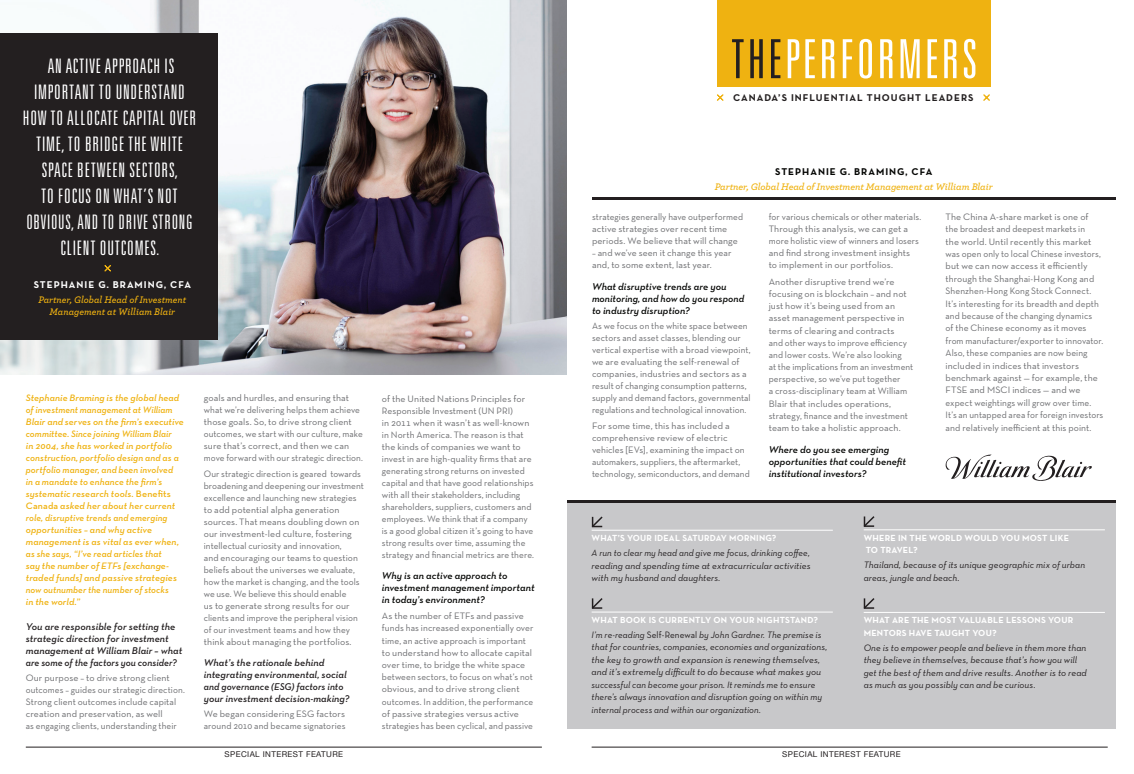
<style>
.page{position:relative;width:1134px;height:774px;background:#fff}
.page>*{position:absolute;margin:0;border:0;box-sizing:border-box;transform-origin:0 0}
.t1{font:300 ultra-condensed 54px "Univers";letter-spacing:.05em;color:#fff}
.t2{font:300 ultra-condensed 20px/26px "Univers";letter-spacing:.04em;color:#fff;text-align:center}
.t3{font:italic 600 10px/12px "Neutra Text TF";letter-spacing:.01em;color:#231f20}
.t4{font:italic 600 10px/12px "Neutra Text TF";letter-spacing:.01em;color:#040503}
.t5{font:italic 600 10px/15px "Archer Pro";letter-spacing:-.01em;color:#efb211;text-align:center}
.t6{font:10px "Neutra Text TF Bold SC";letter-spacing:.1em;color:#231f20}
.t7{font:10px "Neutra Text TF Bold SC";letter-spacing:.1em;color:#040503}
.t8{font:9.5px/12px "Neutra Text TF";letter-spacing:.005em;color:#6c6d70}
.t9{font:italic 9.5px/12.5px "Neutra Text TF";letter-spacing:.01em;color:#231f20}
.t10{font:italic 600 9.5px/12px "Neutra Text TF";letter-spacing:.01em;color:#efb211}
.t11{font:700 9px/12.5px "Neutra Text TF";letter-spacing:.025em;color:#fff}
.t12{font:8px "Helvetica Neue";letter-spacing:.05em;color:#231f20}
.s1{font-family:"Neutra Text TF Bold SC";font-weight:400;font-style:normal;color:#fff}
.s2{font-style:normal}
.s3{color:#231f20}
</style>
<div class="page">
<div style="left:717px;top:0;width:273px;height:87px;background:#efb211"></div>
<svg style="left:983px;top:94px;width:7px;height:7px"></svg>
<svg style="left:717px;top:94px;width:7px;height:7px"></svg>
<img style="left:0;top:0;width:567px;height:374px">
<hr style="left:26px;top:747px;width:516px;height:1px;background:#231f20">
<hr style="left:592px;top:747px;width:516px;height:1px;background:#231f20">
<div style="left:0;top:33px;width:218px;height:306px;background:#231f20"></div>
<svg style="left:104px;top:265px;width:7px;height:7px"></svg>
<hr style="left:592px;top:197px;width:524px;height:2px;background:#231f20">
<svg style="left:945px;top:454px;width:147px;height:27px"></svg>
<div style="left:567px;top:500px;width:549px;height:229px;background:#c8c8ca"></div>
<hr style="left:567px;top:500px;width:549px;height:3px;background:#231f20">
<hr style="left:592px;top:530px;width:241px;height:1px;background:#fff">
<hr style="left:592px;top:612px;width:241px;height:1px;background:#fff">
<svg style="left:591px;top:516px;width:12px;height:12px"></svg>
<svg style="left:591px;top:598px;width:12px;height:11px"></svg>
<svg style="left:863px;top:516px;width:12px;height:11px"></svg>
<svg style="left:863px;top:598px;width:12px;height:11px"></svg>
<hr style="left:864px;top:530px;width:241px;height:1px;background:#fff">
<hr style="left:864px;top:612px;width:241px;height:1px;background:#fff">
<p class="t2" style="left:23px;top:53px;width:175px">AN ACTIVE APPROACH IS<br>IMPORTANT TO UNDERSTAND<br>HOW TO ALLOCATE CAPITAL OVER<br>TIME, TO BRIDGE THE WHITE<br>SPACE BETWEEN SECTORS,<br>TO FOCUS ON WHAT’S NOT<br>OBVIOUS, AND TO DRIVE STRONG<br>CLIENT OUTCOMES.</p>
<p class="t5" style="left:34px;top:277px;width:159px"><span class="s1">STEPHANIE G. BRAMING, CFA<br></span>Partner, Global Head of Investment</p>
<p class="t5" style="left:50px;top:304px;width:127px">Management at William Blair</p>
<p class="t10" style="left:26px;top:392px;width:160px">Stephanie Braming is the global head of investment management at William Blair and serves on the firm’s executive committee. Since joining William Blair<br>in 2004, she has worked in portfolio construction, portfolio design and as a portfolio manager, and been involved<br>in a mandate to enhance the firm’s systematic research tools. <span class="s2">Benefits Canada</span> asked her about her current role, disruptive trends and emerging opportunities – and why active management is as vital as ever when, as she says, “I’ve read articles that<br>say the number of ETFs [exchange&shy;traded funds] and passive strategies now outnumber the number of stocks<br>in the world.”</p>
<p class="t3" style="left:26px;top:621px;width:158px">You are responsible for setting the strategic direction for investment management at William Blair – what are some of the factors you consider?</p>
<p class="t8" style="left:26px;top:672px;width:161px">Our purpose – to drive strong client outcomes – guides our strategic direction.<br>Strong client outcomes include capital creation and preservation, as well<br>as engaging clients, understanding their</p>
<p class="t1" style="left:731px;top:31px;width:248px"><span class="s3">THE</span>PERFORMERS</p>
<p class="t6" style="left:733px;top:91px;width:242px">CANADA’S INFLUENTIAL THOUGHT LEADERS</p>
<p class="t8" style="left:204px;top:391px;width:161px">goals and hurdles, and ensuring that what we’re delivering helps them achieve those goals. So, to drive strong client outcomes, we start with our culture, make sure that’s correct, and then we can move forward with our strategic direction.</p>
<p class="t8" style="left:204px;top:468px;width:162px">Our strategic direction is geared towards broadening and deepening our investment excellence and launching new strategies to add potential alpha generation sources. That means doubling down on our investment-led culture, fostering intellectual curiosity and innovation,<br>and encouraging our teams to question beliefs about the universes we evaluate, how the market is changing, and the tools we use. We believe this should enable<br>us to generate strong results for our clients and improve the peripheral vision of our investment teams and how they think about managing the portfolios.</p>
<p class="t3" style="left:204px;top:657px;width:147px">What’s the rationale behind integrating environmental, social and governance (ESG) factors into your investment decision-making?</p>
<p class="t8" style="left:204px;top:708px;width:143px">We began considering ESG factors around 2010 and became signatories</p>
<p class="t8" style="left:382px;top:392px;width:154px">of the United Nations Principles for Responsible Investment (UN PRI)<br>in 2011 when it wasn’t as well-known in North America. The reason is that the kinds of companies we want to invest in are high-quality firms that are generating strong returns on invested capital and that have good relationships with all their stakeholders, including shareholders, suppliers, customers and employees. We think that if a company is a good global citizen it’s going to have strong results over time, assuming the strategy and financial metrics are there.</p>
<p class="t4" style="left:382px;top:570px;width:154px">Why is an active approach to investment management important in today’s environment?</p>
<p class="t8" style="left:382px;top:610px;width:153px">As the number of ETFs and passive funds has increased exponentially over time, an active approach is important to understand how to allocate capital over time, to bridge the white space between sectors, to focus on what’s not obvious, and to drive strong client outcomes. In addition, the performance of passive strategies versus active strategies has been cyclical, and passive</p>
<p class="t7" style="left:775px;top:166px;width:159px">STEPHANIE G. BRAMING, CFA</p>
<p class="t5" style="left:715px;top:179px;width:280px">Partner, Global Head of Investment Management at William Blair</p>
<p class="t8" style="left:592px;top:210px;width:153px">strategies generally have outperformed active strategies over recent time periods. We believe that will change</p>
<p class="t8" style="left:592px;top:246px;width:141px">– and we’ve seen it change this year and, to some extent, last year.</p>
<p class="t4" style="left:592px;top:280px;width:154px">What disruptive trends are you monitoring, and how do you respond to industry disruption?</p>
<p class="t8" style="left:592px;top:319px;width:160px">As we focus on the white space between sectors and asset classes, blending our vertical expertise with a broad viewpoint, we are evaluating the self-renewal of companies, industries and sectors as a result of changing consumption patterns, supply and demand factors, governmental regulations and technological innovation.</p>
<p class="t8" style="left:592px;top:420px;width:159px">For some time, this has included a comprehensive review of electric vehicles [EVs], examining the impact on automakers, suppliers, the aftermarket, technology, semiconductors, and demand</p>
<p class="t8" style="left:769px;top:210px;width:154px">for various chemicals or other materials.<br>Through this analysis, we can get a more holistic view of winners and losers and find strong investment insights<br>to implement in our portfolios.</p>
<p class="t8" style="left:769px;top:276px;width:146px">Another disruptive trend we’re focusing on is blockchain – and not just how it’s being used from an asset management perspective in terms of clearing and contracts<br>and other ways to improve efficiency and lower costs. We’re also looking<br>at the implications from an investment perspective, so we’ve put together<br>a cross-disciplinary team at William Blair that includes operations, strategy, finance and the investment team to take a holistic approach.</p>
<p class="t4" style="left:769px;top:443px;width:139px">Where do you see emerging opportunities that could benefit institutional investors?</p>
<p class="t8" style="left:946px;top:210px;width:159px;line-height:12.4px">The China A-share market is one of the broadest and deepest markets in<br>the world. Until recently this market was open only to local Chinese investors, but we can now access it efficiently through the Shanghai-Hong Kong and Shenzhen-Hong Kong Stock Connect.<br>It’s interesting for its breadth and depth and because of the changing dynamics<br>of the Chinese economy as it moves from manufacturer/exporter to innovator.<br>Also, these companies are now being included in indices that investors benchmark against — for example, the FTSE and MSCI indices — and we expect weightings will grow over time.<br>It’s an untapped area for foreign investors and relatively inefficient at this point.</p>
<p class="t11" style="left:592px;top:532px;width:186px">WHAT’S YOUR IDEAL SATURDAY MORNING?</p>
<p class="t9" style="left:592px;top:546px;width:221px;text-align:justify">A run to clear my head and give me focus, drinking coffee, reading and spending time at extracurricular activities with my husband and daughters.</p>
<p class="t11" style="left:592px;top:614px;width:228px">WHAT BOOK IS CURRENTLY ON YOUR NIGHTSTAND?</p>
<p class="t9" style="left:592px;top:628px;width:237px">I’m re-reading <span class="s2">Self-Renewal</span> by John Gardner. The premise is that for countries, companies, economies and organizations, the key to growth and expansion is renewing themselves, and it’s extremely difficult to do because what makes you successful can become your prison. It reminds me to ensure there’s always innovation and disruption going on within my internal process and within our organization.</p>
<p class="t11" style="left:864px;top:531px;width:207px">WHERE IN THE WORLD WOULD YOU MOST LIKE<br>TO TRAVEL?</p>
<p class="t9" style="left:864px;top:559px;width:223px">Thailand, because of its unique geographic mix of urban areas, jungle and beach.</p>
<p class="t11" style="left:864px;top:614px;width:211px">WHAT ARE THE MOST VALUABLE LESSONS YOUR<br>MENTORS HAVE TAUGHT YOU?</p>
<p class="t9" style="left:864px;top:641px;width:225px">One is to empower people and believe in them more than they believe in themselves, because that’s how you will get the best of them and drive results. Another is to read as much as you possibly can and be curious.</p>
<p class="t12" style="left:225px;top:748px;width:120px">SPECIAL INTEREST FEATURE</p>
<p class="t12" style="left:782px;top:748px;width:120px">SPECIAL INTEREST FEATURE</p>
</div>
